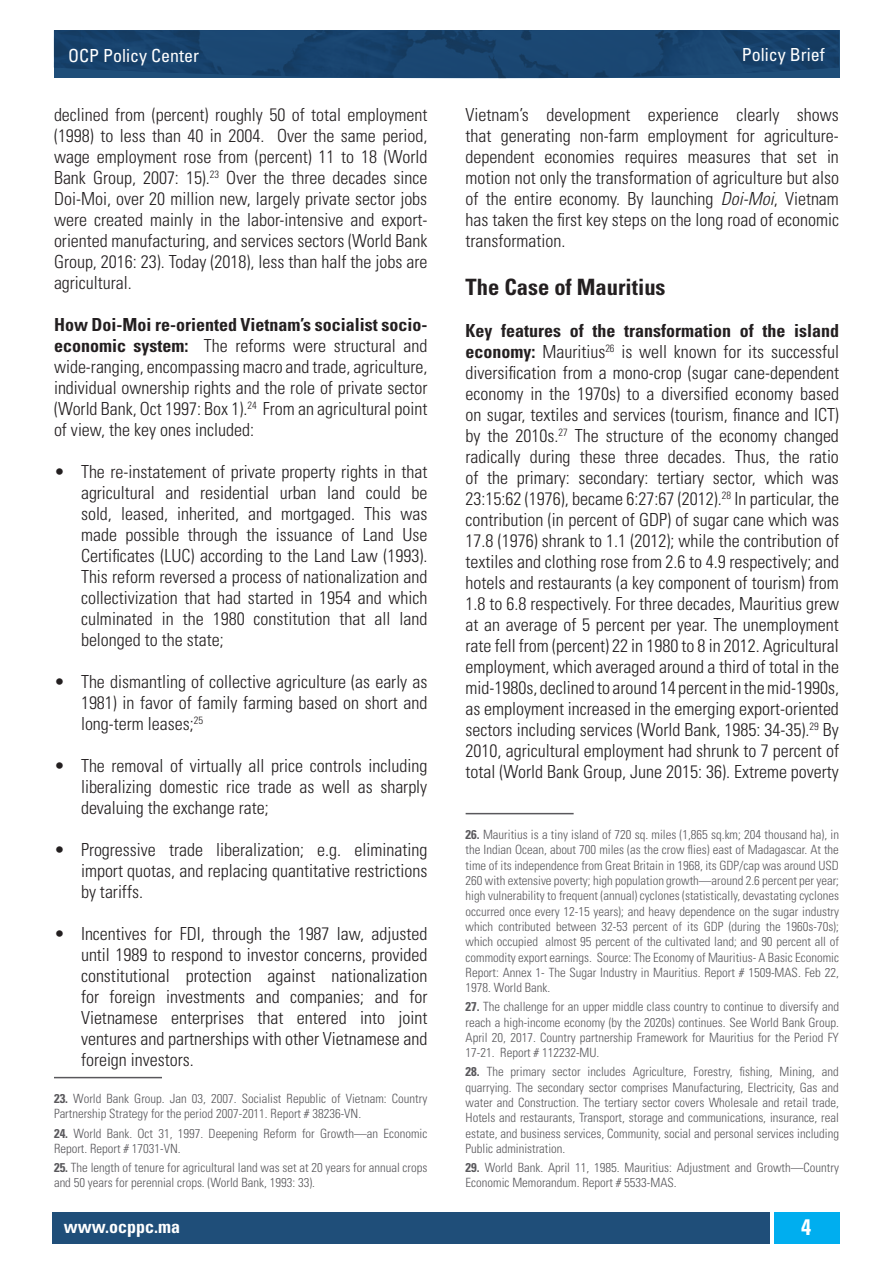
<style>
.page{position:relative;width:893px;height:1263px;background:#fff}
.page>*{position:absolute;margin:0;border:0;box-sizing:border-box;transform-origin:0 0}
.t1{font:700 condensed 22.5px "Univers LT Std";color:#231f20}
.t2{font:700 condensed 22.5px "Univers LT Std";color:#fff}
.t3{font:300 condensed 18px/21px "Univers LT Std";color:#231f20;text-align:justify}
.t4{font:condensed 18px "Univers LT Std";color:#fff}
.t5{font:700 condensed 18px "Univers LT Std";color:#fff}
.t6{font:300 condensed 12.75px/15.3px "Univers LT Std";color:#59585c}
.s1{font-weight:700}
.s2{font-style:italic}
</style>
<div class="page">
<div style="left:52px;top:1212px;width:718px;height:31px;background:#1f4e79"></div>
<div style="left:774px;top:1212px;width:65px;height:31px;background:#00aeef"></div>
<img style="left:54px;top:30px;width:785px;height:49px">
<hr style="left:54px;top:1077px;width:108px;height:1px;background:#59585c">
<hr style="left:466px;top:813px;width:108px;height:1px;background:#59585c">
<p class="t4" style="left:68px;top:44px;width:133px">OCP Policy Center</p>
<p class="t4" style="left:742px;top:43px;width:84px">Policy Brief</p>
<p class="t3" style="left:54px;top:104px;width:375px">declined from (percent) roughly 50 of total employment (1998) to less than 40 in 2004. Over the same period, wage employment rose from (percent) 11 to 18 (World Bank Group, 2007: 15).<sup>23</sup> Over the three decades since Doi-Moi, over 20 million new, largely private sector jobs were created mainly in the labor-intensive and export&shy;oriented manufacturing, and services sectors (World Bank Group, 2016: 23). Today (2018), less than half the jobs are agricultural.</p>
<p class="t3" style="left:54px;top:314px;width:375px"><span class="s1">How Doi-Moi re-oriented Vietnam’s socialist socio&shy;economic system:</span> The reforms were structural and wide-ranging, encompassing macro and trade, agriculture, individual ownership rights and the role of private sector (World Bank, Oct 1997: Box 1).<sup>24</sup> From an agricultural point of view, the key ones included:</p>
<p class="t3" style="left:81px;top:461px;width:348px;text-indent:-27px">• The re-instatement of private property rights in that agricultural and residential urban land could be sold, leased, inherited, and mortgaged. This was made possible through the issuance of Land Use Certificates (LUC) according to the Land Law (1993).<br>This reform reversed a process of nationalization and collectivization that had started in 1954 and which culminated in the 1980 constitution that all land belonged to the state;</p>
<p class="t3" style="left:81px;top:671px;width:348px;text-indent:-27px">• The dismantling of collective agriculture (as early as 1981) in favor of family farming based on short and long-term leases;<sup>25</sup></p>
<p class="t3" style="left:81px;top:755px;width:348px;text-indent:-27px">• The removal of virtually all price controls including liberalizing domestic rice trade as well as sharply devaluing the exchange rate;</p>
<p class="t3" style="left:81px;top:839px;width:348px;text-indent:-27px">• Progressive trade liberalization; e.g. eliminating import quotas, and replacing quantitative restrictions by tariffs.</p>
<p class="t3" style="left:81px;top:923px;width:348px;text-indent:-27px">• Incentives for FDI, through the 1987 law, adjusted until 1989 to respond to investor concerns, provided constitutional protection against nationalization for foreign investments and companies; and for Vietnamese enterprises that entered into joint ventures and partnerships with other Vietnamese and foreign investors.</p>
<p class="t6" style="left:54px;top:1091px;width:375px"><span class="s1">23.</span> World Bank Group. Jan 03, 2007. Socialist Republic of Vietnam: Country<br>Partnership Strategy for the period 2007-2011. Report # 38236-VN.</p>
<p class="t6" style="left:54px;top:1125px;width:375px"><span class="s1">24.</span> World Bank. Oct 31, 1997. Deepening Reform for Growth—an Economic<br>Report. Report # 17031-VN.</p>
<p class="t6" style="left:54px;top:1160px;width:375px"><span class="s1">25.</span> The length of tenure for agricultural land was set at 20 years for annual crops and 50 years for perennial crops. (World Bank, 1993: 33).</p>
<p class="t3" style="left:466px;top:104px;width:375px">Vietnam’s development experience clearly shows that generating non-farm employment for agriculture&shy;dependent economies requires measures that set in motion not only the transformation of agriculture but also of the entire economy. By launching <span class="s2">Doi-Moi</span>, Vietnam has taken the first key steps on the long road of economic transformation.</p>
<p class="t1" style="left:466px;top:273px;width:201px">The Case of Mauritius</p>
<p class="t3" style="left:466px;top:320px;width:375px"><span class="s1">Key features of the transformation of the island economy:</span> Mauritius<sup>26</sup> is well known for its successful diversification from a mono-crop (sugar cane-dependent economy in the 1970s) to a diversified economy based on sugar, textiles and services (tourism, finance and ICT) by the 2010s.<sup>27</sup> The structure of the economy changed radically during these three decades. Thus, the ratio of the primary: secondary: tertiary sector, which was 23:15:62 (1976), became 6:27:67 (2012).<sup>28</sup> In particular, the contribution (in percent of GDP) of sugar cane which was 17.8 (1976) shrank to 1.1 (2012); while the contribution of textiles and clothing rose from 2.6 to 4.9 respectively; and hotels and restaurants (a key component of tourism) from 1.8 to 6.8 respectively. For three decades, Mauritius grew at an average of 5 percent per year. The unemployment rate fell from (percent) 22 in 1980 to 8 in 2012. Agricultural employment, which averaged around a third of total in the mid-1980s, declined to around 14 percent in the mid-1990s, as employment increased in the emerging export-oriented sectors including services (World Bank, 1985: 34-35).<sup>29</sup> By 2010, agricultural employment had shrunk to 7 percent of total (World Bank Group, June 2015: 36). Extreme poverty</p>
<p class="t6" style="left:466px;top:827px;width:375px;text-align:justify"><span class="s1">26.</span> Mauritius is a tiny island of 720 sq. miles (1,865 sq.km; 204 thousand ha), in the Indian Ocean, about 700 miles (as the crow flies) east of Madagascar. At the time of its independence from Great Britain in 1968, its GDP/cap was around USD 260 with extensive poverty; high population growth—around 2.6 percent per year; high vulnerability to frequent (annual) cyclones (statistically, devastating cyclones occurred once every 12-15 years); and heavy dependence on the sugar industry which contributed between 32-53 percent of its GDP (during the 1960s-70s); which occupied almost 95 percent of the cultivated land; and 90 percent all of commodity export earnings. Source: The Economy of Mauritius- A Basic Economic Report: Annex 1- The Sugar Industry in Mauritius. Report # 1509-MAS. Feb 22, 1978. World Bank.</p>
<p class="t6" style="left:466px;top:999px;width:375px;text-align:justify"><span class="s1">27.</span> The challenge for an upper middle class country to continue to diversify and reach a high-income economy (by the 2020s) continues. See World Bank Group.<br>April 20, 2017. Country partnership Framework for Mauritius for the Period FY 17-21. Report # 112232-MU.</p>
<p class="t6" style="left:466px;top:1064px;width:375px;text-align:justify"><span class="s1">28.</span> The primary sector includes Agriculture, Forestry, fishing, Mining, and quarrying. The secondary sector comprises Manufacturing, Electricity, Gas and water and Construction. The tertiary sector covers Wholesale and retail trade, Hotels and restaurants, Transport, storage and communications, insurance, real estate, and business services, Community, social and personal services including Public administration.</p>
<p class="t6" style="left:466px;top:1160px;width:375px"><span class="s1">29.</span> World Bank. April 11, 1985. Mauritius: Adjustment and Growth—Country<br>Economic Memorandum. Report # 5533-MAS.</p>
<p class="t5" style="left:64px;top:1216px;width:118px">www.ocppc.ma</p>
<p class="t2" style="left:801px;top:1214px;width:11px">4</p>
</div>
